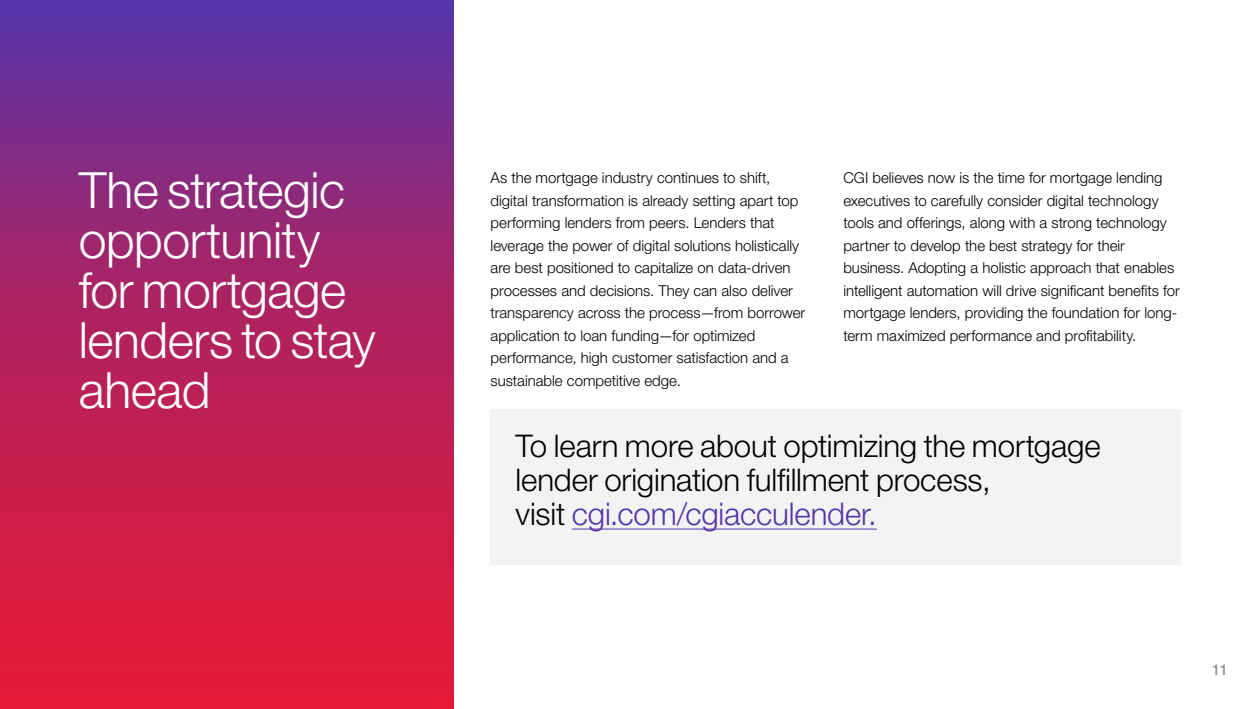
<style>
.page{position:relative;width:1260px;height:709px;background:#fff}
.page>*{position:absolute;margin:0;border:0;box-sizing:border-box;transform-origin:0 0}
.t1{font:300 50px/50px "Helvetica Neue LT Pro";letter-spacing:-.01em;color:#fff}
.t2{font:300 31.25px/34.4px "Helvetica Neue LT Pro";letter-spacing:-.005em;color:#000}
.t3{font:300 15px/22.5px "Helvetica Neue LT Pro";color:#000}
.t4{font:500 15px "Helvetica Neue LT Pro";color:#939598}
.s1{color:#5236ab}
</style>
<div class="page">
<svg style="left:0;top:0;width:454px;height:709px;background:#aa2363"></svg>
<div style="left:491px;top:409px;width:690px;height:155px;background:#f3f3f3"></div>
<hr style="left:572px;top:529px;width:305px;height:1px;background:#5236ab">
<h1 class="t1" style="left:79px;top:164px;width:299px">The strategic opportunity for mortgage lenders to stay ahead</h1>
<p class="t3" style="left:491px;top:166px;width:316px">As the mortgage industry continues to shift, digital transformation is already setting apart top performing lenders from peers. Lenders that leverage the power of digital solutions holistically are best positioned to capitalize on data-driven processes and decisions. They can also deliver transparency across the process—from borrower application to loan funding—for optimized performance, high customer satisfaction and a sustainable competitive edge.</p>
<p class="t3" style="left:843px;top:166px;width:338px">CGI believes now is the time for mortgage lending executives to carefully consider digital technology tools and offerings, along with a strong technology partner to develop the best strategy for their business. Adopting a holistic approach that enables intelligent automation will drive significant benefits for mortgage lenders, providing the foundation for long&shy;term maximized performance and profitability.</p>
<h2 class="t2" style="left:516px;top:427px;width:586px">To learn more about optimizing the mortgage lender origination fulfillment process,<br>visit <span class="s1">cgi.com/cgiacculender.</span></h2>
<p class="t4" style="left:1213px;top:660px;width:17px">11</p>
</div>
